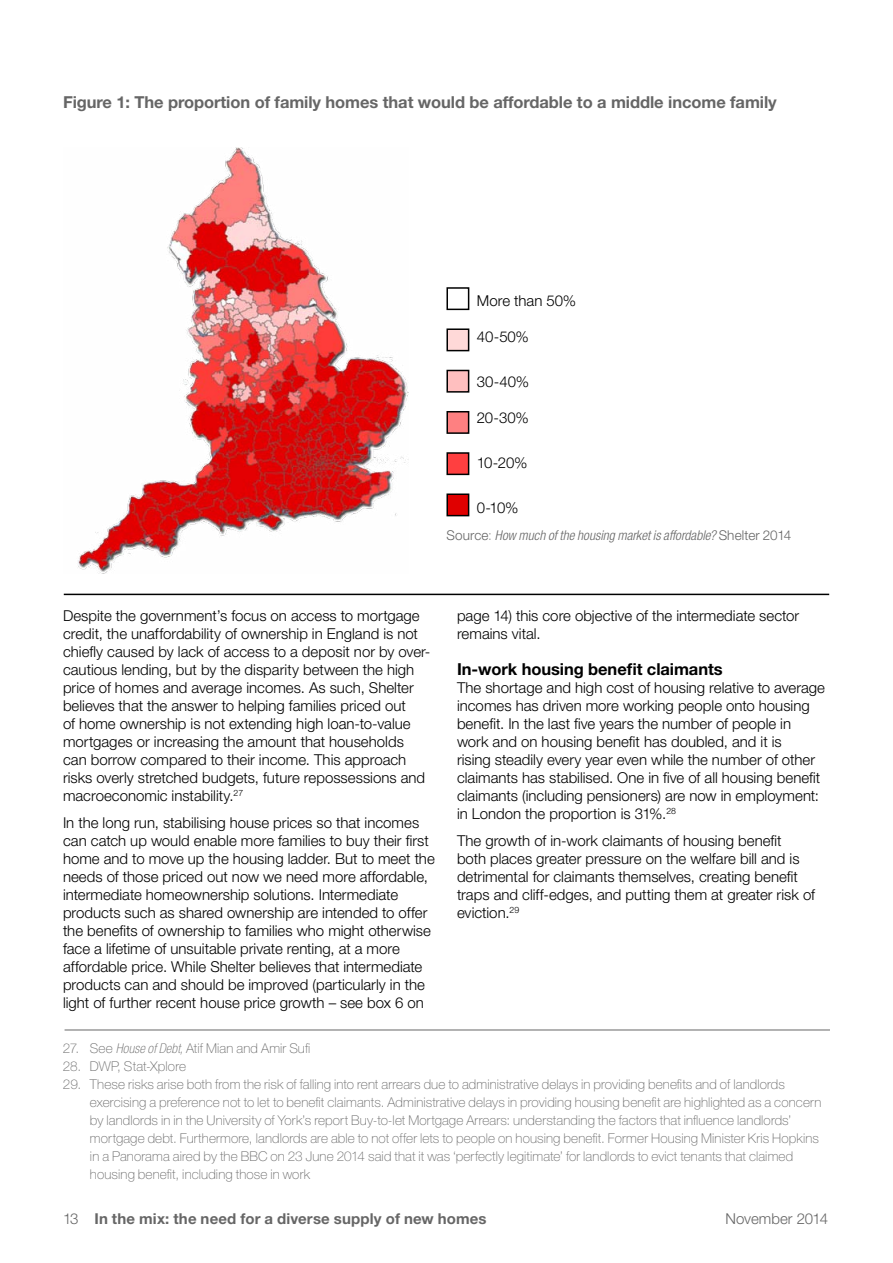
<style>
.page{position:relative;width:893px;height:1263px;background:#fff}
.page>*{position:absolute;margin:0;border:0;box-sizing:border-box;transform-origin:0 0}
.t1{font:700 16.5px "Helvetica Neue LT Pro";letter-spacing:-.005em;color:#666}
.t2{font:700 16.5px "Helvetica Neue LT Pro";letter-spacing:-.005em;color:#000}
.t3{font:300 15px/18px "Helvetica Neue LT Pro";color:#000}
.t4{font:700 15px "Helvetica Neue LT Pro";letter-spacing:.01em;color:#666}
.t5{font:300 15px "Helvetica Neue LT Pro";letter-spacing:-.005em;color:#666}
.t6{font:100 13.5px/18px "Helvetica Neue LT Pro";letter-spacing:.01em;color:#666}
.t7{font:italic 300 condensed 13.5px "Helvetica Neue LT Pro";color:#666}
.s1{font-style:normal;font-stretch:normal}
.s2{font-weight:100;font-style:normal;font-stretch:normal}
.s3{font-style:italic;font-stretch:condensed}
.s4{font-weight:300}
</style>
<div class="page">
<img style="left:78px;top:147px;width:330px;height:426px">
<div style="left:447px;top:329px;width:22px;height:22px;background:#ffd9d8"></div>
<div style="left:446px;top:328px;width:23px;height:23px;border:2px solid #000"></div>
<div style="left:447px;top:370px;width:22px;height:22px;background:#ffbfbf"></div>
<div style="left:446px;top:370px;width:23px;height:23px;border:2px solid #000"></div>
<div style="left:447px;top:412px;width:22px;height:21px;background:#fe8081"></div>
<div style="left:446px;top:411px;width:23px;height:23px;border:2px solid #000"></div>
<div style="left:447px;top:453px;width:22px;height:21px;background:#ff3f40"></div>
<div style="left:446px;top:452px;width:23px;height:23px;border:2px solid #000"></div>
<div style="left:447px;top:494px;width:22px;height:22px;background:#e00000"></div>
<div style="left:446px;top:493px;width:23px;height:23px;border:2px solid #000"></div>
<div style="left:446px;top:287px;width:23px;height:23px;border:2px solid #000"></div>
<hr style="left:65px;top:1029px;width:765px;height:2px;background:#999">
<hr style="left:64px;top:594px;width:765px;height:1px;background:#000">
<p class="t1" style="left:63px;top:92px;width:715px">Figure 1: The proportion of family homes that would be affordable to a middle income family</p>
<p class="t3" style="left:477px;top:291px;width:101px">More than 50%</p>
<p class="t3" style="left:477px;top:327px;width:54px">40-50%</p>
<p class="t3" style="left:477px;top:372px;width:54px">30-40%</p>
<p class="t3" style="left:477px;top:408px;width:53px">20-30%</p>
<p class="t3" style="left:477px;top:453px;width:52px">10-20%</p>
<p class="t3" style="left:477px;top:498px;width:43px">0-10%</p>
<p class="t7" style="left:446px;top:527px;width:346px"><span class="s1">Source</span><span class="s2">:</span> How much of the housing market is affordable? <span class="s1">Shelter 2014</span></p>
<p class="t3" style="left:63px;top:606px;width:369px">Despite the government’s focus on access to mortgage credit, the unaffordability of ownership in England is not chiefly caused by lack of access to a deposit nor by over&shy;cautious lending, but by the disparity between the high price of homes and average incomes. As such, Shelter believes that the answer to helping families priced out<br>of home ownership is not extending high loan-to-value mortgages or increasing the amount that households can borrow compared to their income. This approach risks overly stretched budgets, future repossessions and macroeconomic instability.<sup>27</sup></p>
<p class="t3" style="left:63px;top:813px;width:373px">In the long run, stabilising house prices so that incomes can catch up would enable more families to buy their first home and to move up the housing ladder. But to meet the needs of those priced out now we need more affordable, intermediate homeownership solutions. Intermediate products such as shared ownership are intended to offer the benefits of ownership to families who might otherwise face a lifetime of unsuitable private renting, at a more affordable price. While Shelter believes that intermediate products can and should be improved (particularly in the light of further recent house price growth – see box 6 on</p>
<p class="t3" style="left:457px;top:606px;width:344px">page 14) this core objective of the intermediate sector remains vital.</p>
<p class="t2" style="left:457px;top:659px;width:267px">In-work housing benefit claimants</p>
<p class="t3" style="left:457px;top:678px;width:370px">The shortage and high cost of housing relative to average incomes has driven more working people onto housing benefit. In the last five years the number of people in work and on housing benefit has doubled, and it is<br>rising steadily every year even while the number of other claimants has stabilised. One in five of all housing benefit claimants (including pensioners) are now in employment: in London the proportion is 31%.<sup>28</sup></p>
<p class="t3" style="left:457px;top:831px;width:360px">The growth of in-work claimants of housing benefit<br>both places greater pressure on the welfare bill and is detrimental for claimants themselves, creating benefit traps and cliff-edges, and putting them at greater risk of eviction.<sup>29</sup></p>
<p class="t6" style="left:63px;top:1039px;width:249px">27. See <span class="s3">House of Debt,</span> Atif Mian and Amir Sufi</p>
<p class="t6" style="left:63px;top:1057px;width:125px">28. DWP, Stat-Xplore</p>
<p class="t6" style="left:90px;top:1075px;width:733px;text-indent:-27px">29. These risks arise both from the risk of falling into rent arrears due to administrative delays in providing benefits and of landlords exercising a preference not to let to benefit claimants. Administrative delays in providing housing benefit are highlighted as a concern by landlords in in the University of York’s report Buy-to-let Mortgage Arrears: understanding the factors that influence landlords’ mortgage debt. Furthermore, landlords are able to not offer lets to people on housing benefit. Former Housing Minister Kris Hopkins in a Panorama aired by the BBC on 23 June 2014 said that it was ‘perfectly legitimate’ for landlords to evict tenants that claimed housing benefit, including those in work</p>
<p class="t4" style="left:63px;top:1209px;width:425px"><span class="s4">13</span> In the mix: the need for a diverse supply of new homes</p>
<p class="t5" style="left:726px;top:1209px;width:104px">November 2014</p>
</div>
